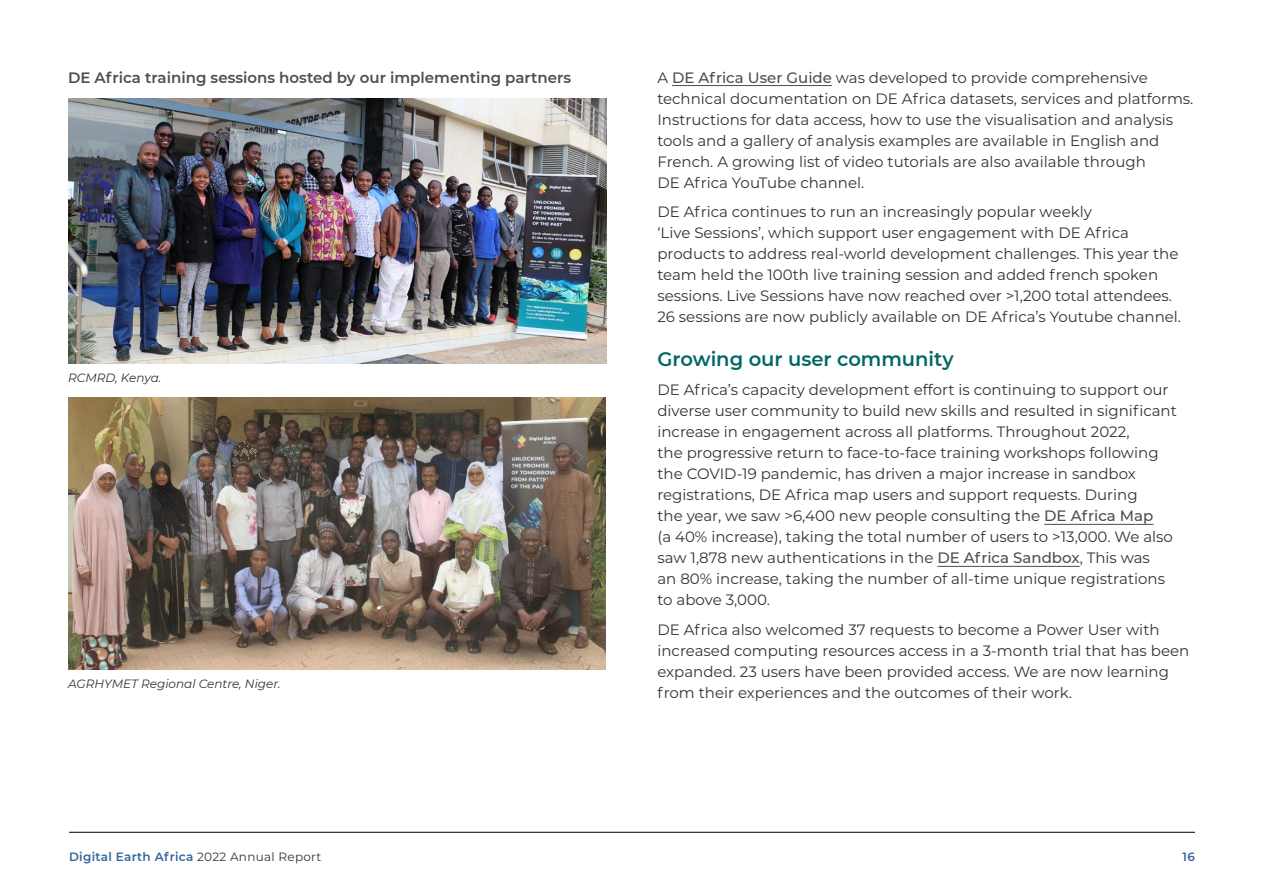
<style>
.page{position:relative;width:1263px;height:893px;background:#fff}
.page>*{position:absolute;margin:0;border:0;box-sizing:border-box;transform-origin:0 0}
.t1{font:600 19.5px "Montserrat";color:#026767}
.t2{font:15px/21px "Montserrat";color:#333}
.t3{font:600 15px "Montserrat";color:#504d4c}
.t4{font:italic 12px "Montserrat";color:#333}
.t5{font:600 12px "Montserrat";letter-spacing:.025em;color:#32669a}
.s1{font-weight:500;color:#504d4c}
.s2{font-weight:400;color:#333}
</style>
<div class="page">
<hr style="left:69px;top:832px;width:1126px;height:1px;background:#000">
<hr style="left:672px;top:85px;width:160px;height:1px;background:#504d4c">
<hr style="left:1044px;top:524px;width:109px;height:1px;background:#504d4c">
<hr style="left:937px;top:566px;width:143px;height:1px;background:#504d4c">
<img style="left:68px;top:99px;width:538px;height:264px">
<img style="left:68px;top:398px;width:537px;height:271px">
<p class="t3" style="left:68px;top:67px;width:505px">DE Africa training sessions hosted by our implementing partners</p>
<p class="t4" style="left:68px;top:369px;width:95px">RCMRD, Kenya.</p>
<p class="t4" style="left:68px;top:675px;width:214px">AGRHYMET Regional Centre, Niger.</p>
<p class="t2" style="left:657px;top:66px;width:537px">A <span class="s1">DE Africa User Guide</span> was developed to provide comprehensive technical documentation on DE Africa datasets, services and platforms.<br>Instructions for data access, how to use the visualisation and analysis tools and a gallery of analysis examples are available in English and French. A growing list of video tutorials are also available through<br>DE Africa YouTube channel.</p>
<p class="t2" style="left:657px;top:201px;width:525px">DE Africa continues to run an increasingly popular weekly<br>‘Live Sessions’, which support user engagement with DE Africa products to address real-world development challenges. This year the team held the 100th live training session and added french spoken sessions. Live Sessions have now reached over &gt;1,200 total attendees.<br>26 sessions are now publicly available on DE Africa’s Youtube channel.</p>
<h1 class="t1" style="left:657px;top:345px;width:298px">Growing our user community</h1>
<p class="t2" style="left:657px;top:379px;width:521px">DE Africa’s capacity development effort is continuing to support our diverse user community to build new skills and resulted in significant increase in engagement across all platforms. Throughout 2022,<br>the progressive return to face-to-face training workshops following the COVID-19 pandemic, has driven a major increase in sandbox registrations, DE Africa map users and support requests. During<br>the year, we saw &gt;6,400 new people consulting the <span class="s1">DE Africa Map<br></span>(a 40% increase), taking the total number of users to &gt;13,000. We also saw 1,878 new authentications in the <span class="s1">DE Africa Sandbox</span>, This was<br>an 80% increase, taking the number of all-time unique registrations to above 3,000.</p>
<p class="t2" style="left:657px;top:618px;width:533px">DE Africa also welcomed 37 requests to become a Power User with increased computing resources access in a 3-month trial that has been expanded. 23 users have been provided access. We are now learning from their experiences and the outcomes of their work.</p>
<p class="t5" style="left:69px;top:848px;width:254px">Digital Earth Africa <span class="s2">2022 Annual Report</span></p>
<p class="t5" style="left:1182px;top:848px;width:14px">16</p>
</div>
